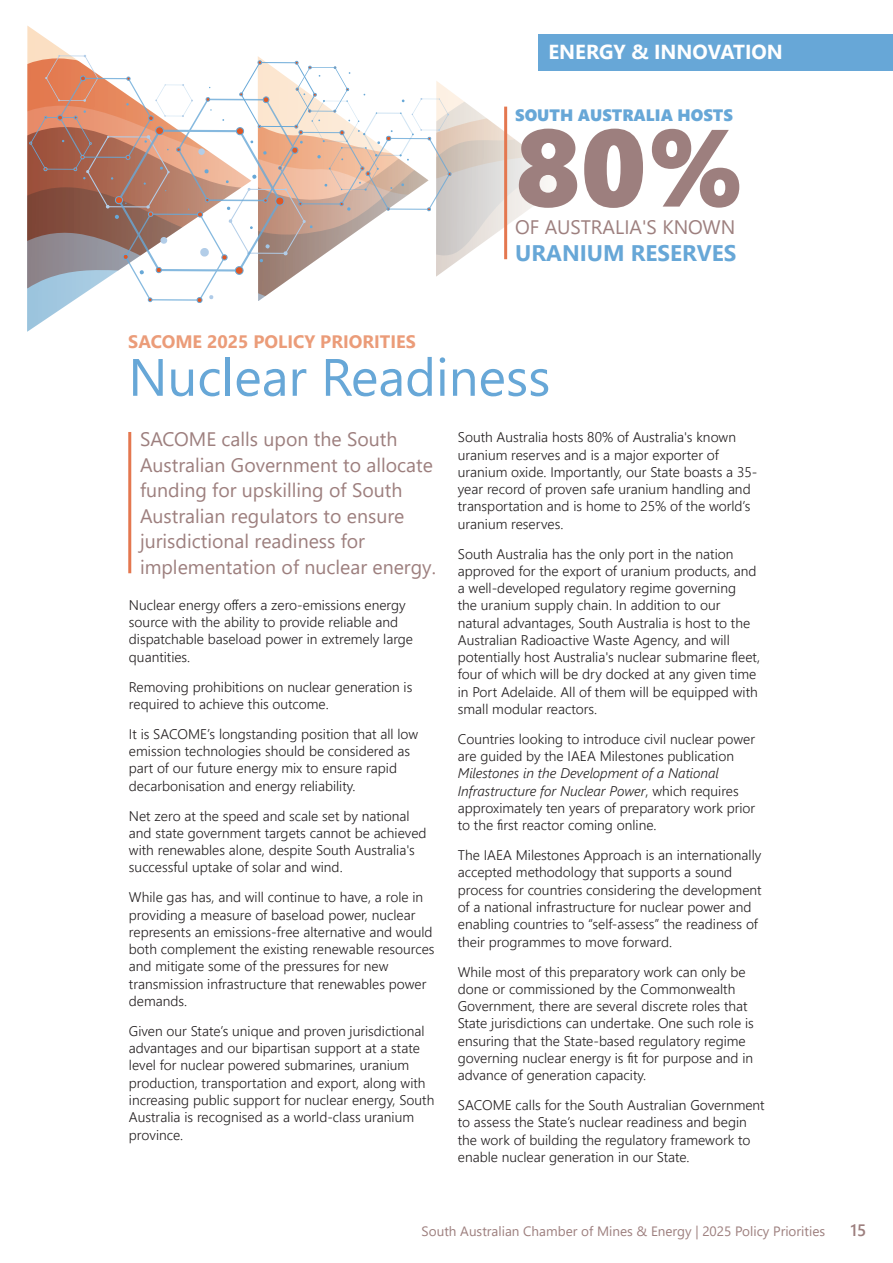
<style>
.page{position:relative;width:893px;height:1263px;background:#fff}
.page>*{position:absolute;margin:0;border:0;box-sizing:border-box;transform-origin:0 0}
.Body{font:109.5px "Segoe UI Black";color:#9d7f7e}
.Header_2{font:52.5px "Segoe UI";color:#67a7d7}
.Body-2{font:700 22.5px "Segoe UI";color:#67a7d7}
.t1{font:700 20.25px "Segoe UI";color:#fff}
.Subhead_2025{font:19.5px/25.5px "Segoe UI";color:#9d7f7e}
.Body-3{font:19.5px "Segoe UI";color:#9d7f7e}
.t2{font:700 18px "Segoe UI";color:#eb9c79}
.Body-4{font:16.5px "Segoe UI Black";color:#67a7d7}
.t3{font:600 16.5px "Segoe UI";color:#9d7f7e}
.Body-5{font:300 13.95px/17.2px "Segoe UI";color:#231f20}
.t4{font:13.5px "Segoe UI";color:#9d7f7e}
.s1{font-style:italic}
</style>
<div class="page">
<svg style="left:27px;top:26px;width:542px;height:277px"></svg>
<hr style="left:128px;top:432px;width:3px;height:141px;background:#e4774f">
<div style="left:538px;top:34px;width:355px;height:36px;background:#67a7d7"></div>
<hr style="left:504px;top:107px;width:3px;height:152px;background:#e4774f">
<p class="t1" style="left:549px;top:33px;width:236px">ENERGY &amp; INNOVATION</p>
<p class="t2" style="left:128px;top:325px;width:289px">SACOME 2025 POLICY PRIORITIES</p>
<p class="Body-4" style="left:515px;top:103px;width:219px">SOUTH AUSTRALIA HOSTS</p>
<p class="Body" style="left:515px;top:88px;width:231px">80%</p>
<p class="Body-3" style="left:515px;top:208px;width:222px">OF AUSTRALIA'S KNOWN</p>
<p class="Body-2" style="left:515px;top:231px;width:223px">URANIUM RESERVES</p>
<p class="Header_2" style="left:128px;top:328px;width:424px">Nuclear Readiness</p>
<p class="Subhead_2025" style="left:140px;top:425px;width:297px">SACOME calls upon the South<br>Australian Government to allocate funding for upskilling of South<br>Australian regulators to ensure jurisdictional readiness for implementation of nuclear energy.</p>
<p class="Body-5" style="left:129px;top:595px;width:286px">Nuclear energy offers a zero-emissions energy source with the ability to provide reliable and dispatchable baseload power in extremely large quantities.</p>
<p class="Body-5" style="left:129px;top:677px;width:285px">Removing prohibitions on nuclear generation is required to achieve this outcome.</p>
<p class="Body-5" style="left:129px;top:724px;width:291px">It is SACOME’s longstanding position that all low emission technologies should be considered as part of our future energy mix to ensure rapid decarbonisation and energy reliability.</p>
<p class="Body-5" style="left:129px;top:806px;width:299px">Net zero at the speed and scale set by national and state government targets cannot be achieved with renewables alone, despite South Australia's successful uptake of solar and wind.</p>
<p class="Body-5" style="left:129px;top:887px;width:307px">While gas has, and will continue to have, a role in providing a measure of baseload power, nuclear represents an emissions-free alternative and would both complement the existing renewable resources and mitigate some of the pressures for new transmission infrastructure that renewables power demands.</p>
<p class="Body-5" style="left:129px;top:1021px;width:307px">Given our State’s unique and proven jurisdictional advantages and our bipartisan support at a state level for nuclear powered submarines, uranium production, transportation and export, along with increasing public support for nuclear energy, South Australia is recognised as a world-class uranium province.</p>
<p class="Body-5" style="left:458px;top:427px;width:301px">South Australia hosts 80% of Australia's known uranium reserves and is a major exporter of uranium oxide. Importantly, our State boasts a 35- year record of proven safe uranium handling and transportation and is home to 25% of the world’s uranium reserves.</p>
<p class="Body-5" style="left:458px;top:544px;width:304px">South Australia has the only port in the nation approved for the export of uranium products, and a well-developed regulatory regime governing<br>the uranium supply chain. In addition to our natural advantages, South Australia is host to the Australian Radioactive Waste Agency, and will potentially host Australia's nuclear submarine fleet, four of which will be dry docked at any given time in Port Adelaide. All of them will be equipped with small modular reactors.</p>
<p class="Body-5" style="left:458px;top:729px;width:299px">Countries looking to introduce civil nuclear power are guided by the IAEA Milestones publication <span class="s1">Milestones in the Development of a National Infrastructure for Nuclear Power</span>, which requires approximately ten years of preparatory work prior to the first reactor coming online.</p>
<p class="Body-5" style="left:458px;top:845px;width:305px">The IAEA Milestones Approach is an internationally accepted methodology that supports a sound process for countries considering the development of a national infrastructure for nuclear power and enabling countries to “self-assess” the readiness of their programmes to move forward.</p>
<p class="Body-5" style="left:458px;top:961px;width:298px">While most of this preparatory work can only be done or commissioned by the Commonwealth Government, there are several discrete roles that State jurisdictions can undertake. One such role is ensuring that the State-based regulatory regime governing nuclear energy is fit for purpose and in advance of generation capacity.</p>
<p class="Body-5" style="left:458px;top:1095px;width:308px">SACOME calls for the South Australian Government to assess the State’s nuclear readiness and begin the work of building the regulatory framework to enable nuclear generation in our State.</p>
<p class="t4" style="left:422px;top:1218px;width:405px">South Australian Chamber of Mines &amp; Energy | 2025 Policy Priorities</p>
<p class="t3" style="left:850px;top:1214px;width:17px">15</p>
</div>
